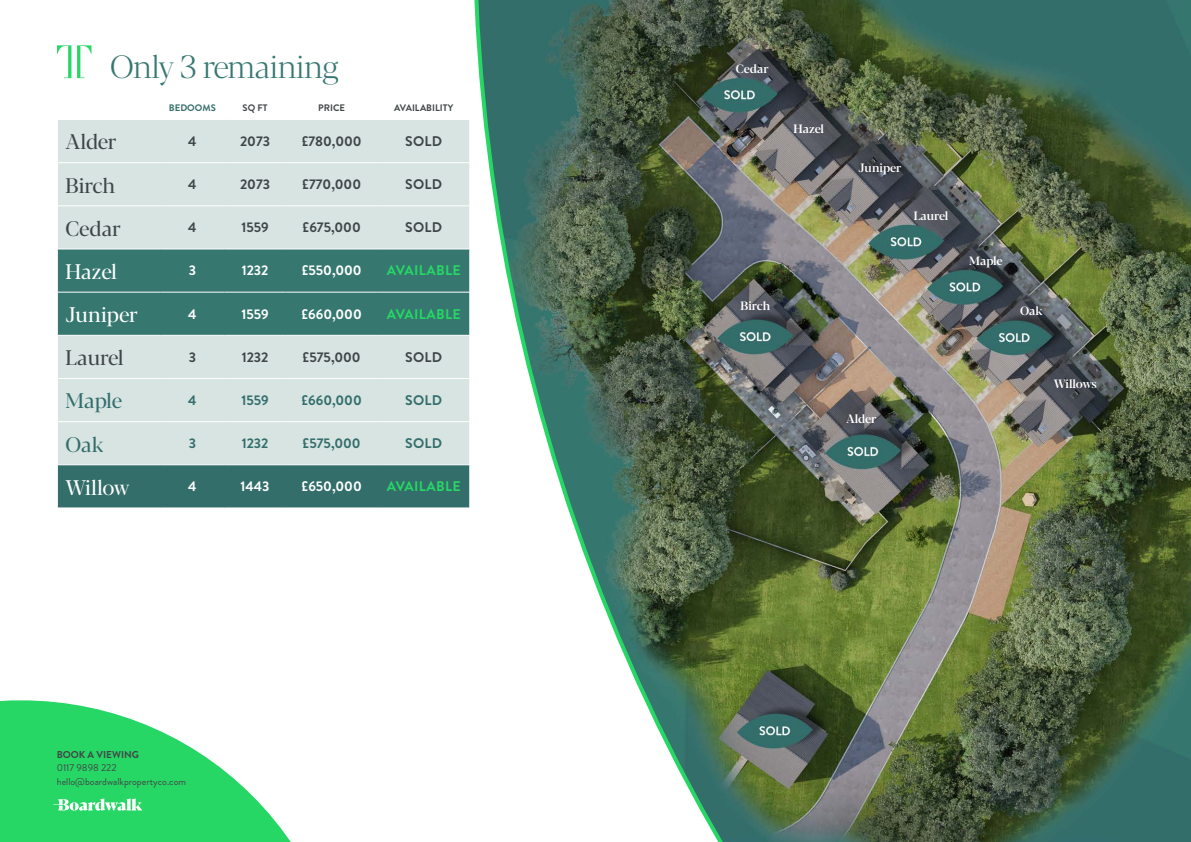
<style>
.page{position:relative;width:1191px;height:842px;background:#fff}
.page>*{position:absolute;margin:0;border:0;box-sizing:border-box;transform-origin:0 0}
.t1{font:300 32px "Blacker Pro Dis";letter-spacing:-.02em;color:#367870}
.t2{font:21px "Blacker Pro Dis";color:#404648}
.t3{font:21px "Blacker Pro Dis";color:#fff}
.t4{font:21px "Blacker Pro Dis";color:#336e6b}
.t5{font:700 14px "Brandon Grotesque";color:#404648}
.t6{font:700 14px "Brandon Grotesque";color:#fff}
.t7{font:700 14px "Brandon Grotesque";color:#336e6b}
.t8{font:700 14px "Brandon Grotesque";letter-spacing:.02em;color:#27d765}
.t9{font:500 12px "Blacker Pro Dis";color:#fff}
.t10{font:500 12px "Blacker Pro Dis";letter-spacing:-.02em;color:#fff}
.t11{font:10px/13.7px "Brandon Grotesque";color:#404648}
.t12{font:700 10px "Brandon Grotesque";color:#404648}
.t13{font:700 9.4px "Brandon Grotesque";color:#404648}
.t14{font:700 9.4px "Brandon Grotesque";color:#336e6b}
</style>
<div class="page">
<img style="left:474px;top:0;width:717px;height:842px">
<svg style="left:57px;top:45px;width:14px;height:33px"></svg>
<svg style="left:77px;top:45px;width:14px;height:33px"></svg>
<div style="left:854px;top:158px;width:52px;height:21px;background:#000;opacity:.75"></div>
<div style="left:58px;top:120px;width:411px;height:344px;background:#d7e4e2"></div>
<div style="left:58px;top:250px;width:411px;height:85px;background:#367870"></div>
<div style="left:58px;top:465px;width:411px;height:43px;background:#336e6b"></div>
<hr style="left:57px;top:162px;width:103px;height:1px;background:#fff">
<hr style="left:160px;top:162px;width:64px;height:1px;background:#fff">
<hr style="left:224px;top:162px;width:62px;height:1px;background:#fff">
<hr style="left:286px;top:162px;width:92px;height:1px;background:#fff">
<hr style="left:378px;top:162px;width:92px;height:1px;background:#fff">
<hr style="left:57px;top:206px;width:103px;height:1px;background:#fff">
<hr style="left:160px;top:206px;width:64px;height:1px;background:#fff">
<hr style="left:224px;top:206px;width:62px;height:1px;background:#fff">
<hr style="left:286px;top:206px;width:92px;height:1px;background:#fff">
<hr style="left:378px;top:206px;width:92px;height:1px;background:#fff">
<hr style="left:57px;top:249px;width:103px;height:1px;background:#fff">
<hr style="left:160px;top:249px;width:64px;height:1px;background:#fff">
<hr style="left:224px;top:249px;width:62px;height:1px;background:#fff">
<hr style="left:286px;top:249px;width:92px;height:1px;background:#fff">
<hr style="left:378px;top:249px;width:92px;height:1px;background:#fff">
<hr style="left:57px;top:292px;width:103px;height:1px;background:#fff">
<hr style="left:160px;top:292px;width:64px;height:1px;background:#fff">
<hr style="left:224px;top:292px;width:62px;height:1px;background:#fff">
<hr style="left:286px;top:292px;width:92px;height:1px;background:#fff">
<hr style="left:378px;top:292px;width:92px;height:1px;background:#fff">
<hr style="left:57px;top:335px;width:103px;height:1px;background:#fff">
<hr style="left:160px;top:335px;width:64px;height:1px;background:#fff">
<hr style="left:224px;top:335px;width:62px;height:1px;background:#fff">
<hr style="left:286px;top:335px;width:92px;height:1px;background:#fff">
<hr style="left:378px;top:335px;width:92px;height:1px;background:#fff">
<hr style="left:57px;top:378px;width:103px;height:1px;background:#fff">
<hr style="left:160px;top:378px;width:64px;height:1px;background:#fff">
<hr style="left:224px;top:378px;width:62px;height:1px;background:#fff">
<hr style="left:286px;top:378px;width:92px;height:1px;background:#fff">
<hr style="left:378px;top:378px;width:92px;height:1px;background:#fff">
<hr style="left:57px;top:421px;width:103px;height:1px;background:#fff">
<hr style="left:160px;top:421px;width:64px;height:1px;background:#fff">
<hr style="left:224px;top:421px;width:62px;height:1px;background:#fff">
<hr style="left:286px;top:421px;width:92px;height:1px;background:#fff">
<hr style="left:378px;top:421px;width:92px;height:1px;background:#fff">
<svg style="left:0;top:700px;width:291px;height:142px;fill:#27d765"></svg>
<svg style="left:53px;top:798px;width:89px;height:13px"></svg>
<h1 class="t1" style="left:110px;top:47px;width:231px">Only 3 remaining</h1>
<p class="t14" style="left:169px;top:101px;width:48px">BEDOOMS</p>
<p class="t13" style="left:243px;top:101px;width:26px">SQ FT</p>
<p class="t13" style="left:318px;top:101px;width:28px">PRICE</p>
<p class="t13" style="left:394px;top:101px;width:61px">AVAILABILITY</p>
<h2 class="t2" style="left:65px;top:128px;width:52px">Alder</h2>
<p class="t5" style="left:188px;top:131px;width:10px">4</p>
<p class="t5" style="left:240px;top:131px;width:32px">2073</p>
<p class="t5" style="left:302px;top:131px;width:61px">£780,000</p>
<p class="t5" style="left:405px;top:131px;width:39px">SOLD</p>
<h2 class="t2" style="left:65px;top:172px;width:51px">Birch</h2>
<p class="t5" style="left:188px;top:175px;width:10px">4</p>
<p class="t5" style="left:240px;top:175px;width:32px">2073</p>
<p class="t5" style="left:302px;top:175px;width:60px">£770,000</p>
<p class="t5" style="left:405px;top:175px;width:39px">SOLD</p>
<h2 class="t2" style="left:65px;top:215px;width:57px">Cedar</h2>
<p class="t5" style="left:188px;top:218px;width:10px">4</p>
<p class="t5" style="left:241px;top:218px;width:29px">1559</p>
<p class="t5" style="left:303px;top:218px;width:60px">£675,000</p>
<p class="t5" style="left:405px;top:218px;width:39px">SOLD</p>
<h2 class="t3" style="left:65px;top:258px;width:53px">Hazel</h2>
<p class="t6" style="left:189px;top:261px;width:9px">3</p>
<p class="t6" style="left:242px;top:261px;width:28px">1232</p>
<p class="t6" style="left:302px;top:261px;width:62px">£550,000</p>
<p class="t8" style="left:387px;top:261px;width:75px">AVAILABLE</p>
<h2 class="t3" style="left:65px;top:301px;width:74px">Juniper</h2>
<p class="t6" style="left:188px;top:304px;width:10px">4</p>
<p class="t6" style="left:241px;top:304px;width:29px">1559</p>
<p class="t6" style="left:301px;top:304px;width:62px">£660,000</p>
<p class="t8" style="left:387px;top:304px;width:75px">AVAILABLE</p>
<h2 class="t2" style="left:65px;top:344px;width:60px">Laurel</h2>
<p class="t5" style="left:189px;top:347px;width:9px">3</p>
<p class="t5" style="left:242px;top:347px;width:28px">1232</p>
<p class="t5" style="left:303px;top:347px;width:60px">£575,000</p>
<p class="t5" style="left:405px;top:347px;width:39px">SOLD</p>
<h2 class="t4" style="left:65px;top:387px;width:58px">Maple</h2>
<p class="t7" style="left:188px;top:390px;width:10px">4</p>
<p class="t7" style="left:241px;top:390px;width:29px">1559</p>
<p class="t7" style="left:301px;top:390px;width:62px">£660,000</p>
<p class="t7" style="left:405px;top:390px;width:39px">SOLD</p>
<h2 class="t4" style="left:65px;top:431px;width:40px">Oak</h2>
<p class="t7" style="left:189px;top:433px;width:9px">3</p>
<p class="t7" style="left:242px;top:433px;width:28px">1232</p>
<p class="t7" style="left:303px;top:433px;width:60px">£575,000</p>
<p class="t7" style="left:405px;top:433px;width:39px">SOLD</p>
<h2 class="t3" style="left:65px;top:474px;width:66px">Willow</h2>
<p class="t6" style="left:188px;top:477px;width:10px">4</p>
<p class="t6" style="left:240px;top:477px;width:31px">1443</p>
<p class="t6" style="left:302px;top:477px;width:62px">£650,000</p>
<p class="t8" style="left:387px;top:477px;width:75px">AVAILABLE</p>
<p class="t12" style="left:57px;top:747px;width:84px">BOOK A VIEWING</p>
<p class="t11" style="left:57px;top:761px;width:131px">0117 9898 222 hello@boardwalkpropertyco.com</p>
<p class="t9" style="left:735px;top:61px;width:34px">Cedar</p>
<p class="t9" style="left:793px;top:120px;width:32px">Hazel</p>
<p class="t9" style="left:740px;top:298px;width:31px">Birch</p>
<p class="t9" style="left:858px;top:159px;width:44px">Juniper</p>
<p class="t9" style="left:913px;top:208px;width:36px">Laurel</p>
<p class="t9" style="left:969px;top:253px;width:35px">Maple</p>
<p class="t9" style="left:1020px;top:303px;width:24px">Oak</p>
<p class="t9" style="left:846px;top:411px;width:32px">Alder</p>
<p class="t10" style="left:1054px;top:376px;width:44px">Willows</p>
</div>
